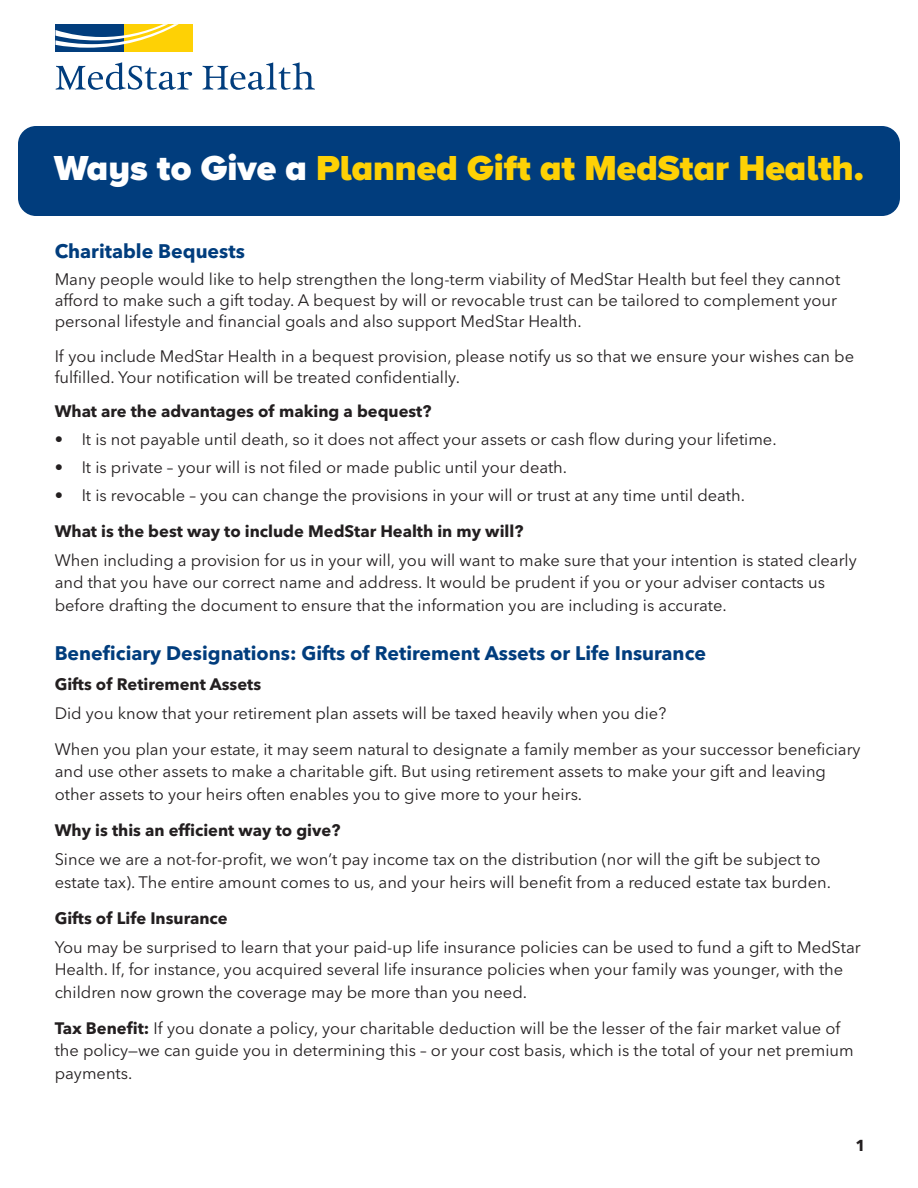
<style>
.page{position:relative;width:918px;height:1188px;background:#fff}
.page>*{position:absolute;margin:0;border:0;box-sizing:border-box;transform-origin:0 0}
.small_bod{font:900 36px "Proxima Nova A";color:#fed105}
.small_bod-2{font:700 19.5px "Avenir Next LT Pro";color:#013d7d}
.small_bod-3{font:16.5px/22.5px "Avenir Next LT Pro";color:#231f20}
.small_bod-4{font:700 16.5px "Avenir Next LT Pro";color:#231f20}
.small_bod-5{font:700 15.75px "Avenir Next LT Pro";color:#231f20}
.s1{color:#fff}
.s2{font-weight:700}
</style>
<div class="page">
<div style="left:18px;top:126px;width:882px;height:90px;background:#013d7d;border-radius:18px"></div>
<svg style="left:56px;top:62px;width:136px;height:28px"></svg>
<svg style="left:203px;top:62px;width:112px;height:28px"></svg>
<div style="left:124px;top:24px;width:69px;height:28px;background:#fed105"></div>
<div style="left:55px;top:24px;width:69px;height:28px;background:#013d7d"></div>
<svg style="left:55px;top:24px;width:124px;height:24px"></svg>
<p class="small_bod" style="left:54px;top:141px;width:812px"><span class="s1">Ways to Give a</span> Planned Gift at MedStar Health.</p>
<p class="small_bod-2" style="left:55px;top:239px;width:192px">Charitable Bequests</p>
<p class="small_bod-3" style="left:55px;top:269px;width:787px;line-height:21px">Many people would like to help strengthen the long-term viability of MedStar Health but feel they cannot afford to make such a gift today. A bequest by will or revocable trust can be tailored to complement your personal lifestyle and financial goals and also support MedStar Health.</p>
<p class="small_bod-3" style="left:55px;top:346px;width:801px;line-height:21px">If you include MedStar Health in a bequest provision, please notify us so that we ensure your wishes can be fulfilled. Your notification will be treated confidentially.</p>
<p class="small_bod-4" style="left:55px;top:402px;width:378px">What are the advantages of making a bequest?</p>
<p class="small_bod-3" style="left:55px;top:428px;width:723px">• It is not payable until death, so it does not affect your assets or cash flow during your lifetime.</p>
<p class="small_bod-3" style="left:55px;top:456px;width:514px">• It is private – your will is not filed or made public until your death.</p>
<p class="small_bod-3" style="left:55px;top:484px;width:692px">• It is revocable – you can change the provisions in your will or trust at any time until death.</p>
<p class="small_bod-4" style="left:55px;top:521px;width:470px">What is the best way to include MedStar Health in my will?</p>
<p class="small_bod-3" style="left:55px;top:549px;width:804px">When including a provision for us in your will, you will want to make sure that your intention is stated clearly and that you have our correct name and address. It would be prudent if you or your adviser contacts us before drafting the document to ensure that the information you are including is accurate.</p>
<p class="small_bod-2" style="left:55px;top:642px;width:653px">Beneficiary Designations: Gifts of Retirement Assets or Life Insurance</p>
<p class="small_bod-4" style="left:55px;top:674px;width:208px">Gifts of Retirement Assets</p>
<p class="small_bod-3" style="left:55px;top:702px;width:613px">Did you know that your retirement plan assets will be taxed heavily when you die?</p>
<p class="small_bod-3" style="left:55px;top:738px;width:807px">When you plan your estate, it may seem natural to designate a family member as your successor beneficiary and use other assets to make a charitable gift. But using retirement assets to make your gift and leaving other assets to your heirs often enables you to give more to your heirs.</p>
<p class="small_bod-4" style="left:55px;top:820px;width:287px">Why is this an efficient way to give?</p>
<p class="small_bod-3" style="left:55px;top:848px;width:778px">Since we are a not-for-profit, we won’t pay income tax on the distribution (nor will the gift be subject to estate tax). The entire amount comes to us, and your heirs will benefit from a reduced estate tax burden.</p>
<p class="small_bod-4" style="left:55px;top:908px;width:174px">Gifts of Life Insurance</p>
<p class="small_bod-3" style="left:55px;top:936px;width:808px">You may be surprised to learn that your paid-up life insurance policies can be used to fund a gift to MedStar<br>Health. If, for instance, you acquired several life insurance policies when your family was younger, with the children now grown the coverage may be more than you need.</p>
<p class="small_bod-3" style="left:55px;top:1017px;width:800px"><span class="s2">Tax Benefit:</span> If you donate a policy, your charitable deduction will be the lesser of the fair market value of the policy—we can guide you in determining this – or your cost basis, which is the total of your net premium payments.</p>
<p class="small_bod-5" style="left:855px;top:1136px;width:12px">1</p>
</div>
